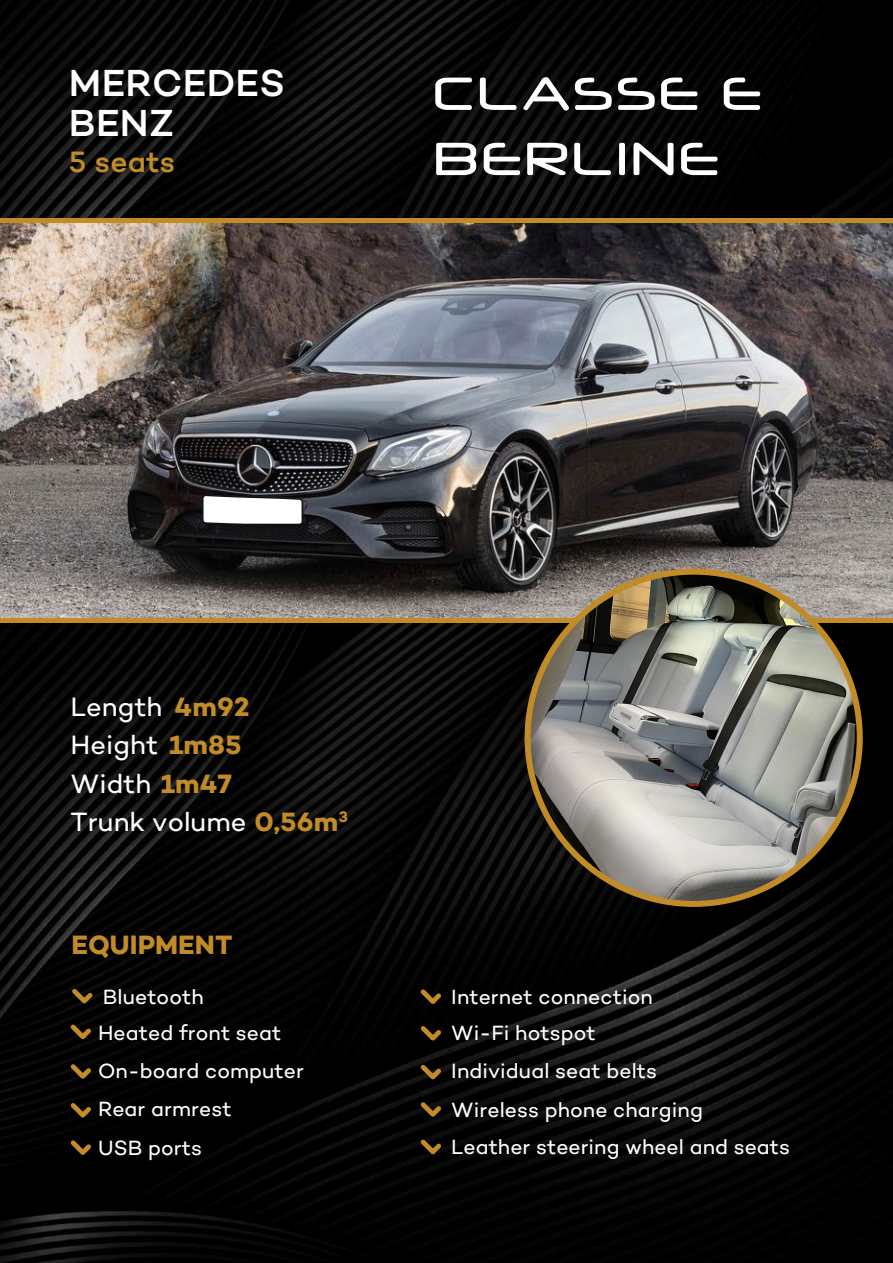
<style>
.page{position:relative;width:893px;height:1263px;background:#fff}
.page>*{position:absolute;margin:0;border:0;box-sizing:border-box;transform-origin:0 0}
.t1{font:54.3px/65.2px "Neuropol";letter-spacing:.08em;color:#fff}
.t2{font:500 38.4px/39.6px "Campton";letter-spacing:.005em;color:#fff}
.t3{font:500 30px "Campton";letter-spacing:.005em;color:#c18c28}
.t4{font:27px/38.4px "Campton";letter-spacing:.005em;color:#fff}
.t5{font:700 27px "Campton";letter-spacing:.005em;color:#c18c28}
.t6{font:21px/38.4px "Campton";letter-spacing:.005em;color:#fff}
.s1{font-weight:700;color:#c18c28}
</style>
<div class="page">
<img style="left:0;top:0;width:893px;height:218px">
<img style="left:0;top:623px;width:893px;height:640px">
<div style="left:0;top:218px;width:893px;height:6px;background:#c18c28"></div>
<div style="left:0;top:617px;width:893px;height:6px;background:#c18c28"></div>
<img style="left:0;top:223px;width:893px;height:395px">
<img style="left:528px;top:572px;width:332px;height:332px;border-radius:166px">
<svg style="left:66px;top:1020px;width:29px;height:23px"></svg>
<svg style="left:66px;top:1060px;width:29px;height:23px"></svg>
<svg style="left:66px;top:1098px;width:29px;height:24px"></svg>
<svg style="left:66px;top:1136px;width:29px;height:23px"></svg>
<svg style="left:416px;top:985px;width:29px;height:23px"></svg>
<svg style="left:68px;top:984px;width:29px;height:24px"></svg>
<svg style="left:416px;top:1021px;width:29px;height:24px"></svg>
<svg style="left:416px;top:1060px;width:29px;height:24px"></svg>
<svg style="left:416px;top:1098px;width:29px;height:23px"></svg>
<svg style="left:416px;top:1135px;width:29px;height:24px"></svg>
<svg style="left:201px;top:494px;width:103px;height:32px"></svg>
<h2 class="t2" style="left:69px;top:63px;width:218px">MERCEDES<br>BENZ</h2>
<h3 class="t3" style="left:69px;top:143px;width:108px">5 seats</h3>
<h1 class="t1" style="left:434px;top:60px;width:329px">CLASSE E<br>BERLINE</h1>
<p class="t4" style="left:70px;top:687px;width:279px">Length <span class="s1">4m92<br></span>Height <span class="s1">1m85<br></span>Width <span class="s1">1m47<br></span>Trunk volume <span class="s1">0,56m</span><sup>3</sup></p>
<p class="t5" style="left:71px;top:927px;width:163px">EQUIPMENT</p>
<p class="t6" style="left:103px;top:977px;width:103px">Bluetooth</p>
<p class="t6" style="left:98px;top:1013px;width:207px">Heated front seat<br>On-board computer<br>Rear armrest<br>USB ports</p>
<p class="t6" style="left:451px;top:979px;width:203px;line-height:35.4px">Internet connection<br>Wi-Fi hotspot</p>
<p class="t6" style="left:451px;top:1051px;width:253px">Individual seat belts<br>Wireless phone charging</p>
<p class="t6" style="left:451px;top:1127px;width:340px">Leather steering wheel and seats</p>
</div>
